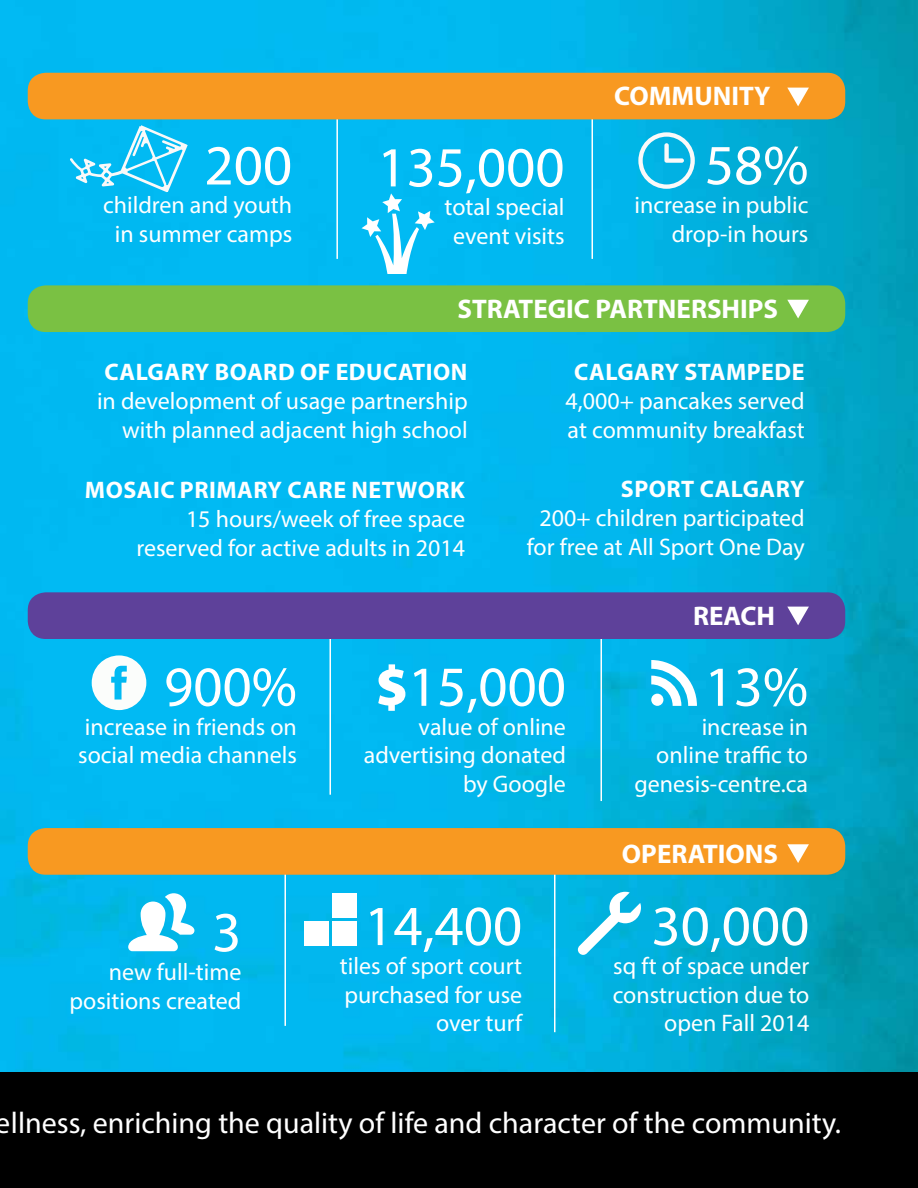
<style>
.page{position:relative;width:918px;height:1188px;background:#fff}
.page>*{position:absolute;margin:0;border:0;box-sizing:border-box;transform-origin:0 0}
.t1{font:57px "Myriad Pro";color:#fff}
.t2{font:30px "Myriad Pro";color:#fff}
.t3{font:700 27px "Myriad Pro";color:#fff}
.t4{font:24px/28.8px "Myriad Pro";color:#fff;text-align:right}
.t5{font:700 24px "Myriad Pro";letter-spacing:.02em;color:#fff}
.s1{font-weight:900}
</style>
<div class="page">
<img style="left:0;top:0;width:918px;height:1073px">
<hr style="left:329px;top:622px;width:2px;height:173px;background:#fff">
<hr style="left:284px;top:854px;width:2px;height:172px;background:#fff">
<hr style="left:601px;top:622px;width:1px;height:179px;background:#fff">
<hr style="left:554px;top:854px;width:2px;height:178px;background:#fff">
<hr style="left:336px;top:91px;width:2px;height:168px;background:#fff">
<hr style="left:592px;top:91px;width:1px;height:168px;background:#fff">
<div style="left:0;top:1073px;width:918px;height:115px;background:#000"></div>
<div style="left:28px;top:73px;width:817px;height:46px;background:#f89921;border-radius:18px"></div>
<div style="left:28px;top:285px;width:817px;height:47px;background:#7ac143;border-radius:18px"></div>
<div style="left:28px;top:592px;width:817px;height:47px;background:#5e419a;border-radius:18px"></div>
<div style="left:28px;top:828px;width:817px;height:47px;background:#f89921;border-radius:18px"></div>
<svg style="left:787px;top:88px;width:22px;height:18px"></svg>
<svg style="left:787px;top:300px;width:22px;height:18px"></svg>
<svg style="left:787px;top:607px;width:22px;height:18px"></svg>
<svg style="left:787px;top:844px;width:22px;height:19px"></svg>
<svg style="left:638px;top:132px;width:57px;height:57px"></svg>
<svg style="left:651px;top:660px;width:46px;height:46px"></svg>
<svg style="left:92px;top:655px;width:54px;height:55px"></svg>
<svg style="left:578px;top:892px;width:63px;height:63px"></svg>
<svg style="left:128px;top:893px;width:66px;height:58px"></svg>
<div style="left:304px;top:921px;width:25px;height:25px;background:#fff"></div>
<div style="left:332px;top:893px;width:25px;height:25px;background:#fff"></div>
<div style="left:332px;top:921px;width:25px;height:25px;background:#fff"></div>
<svg style="left:361px;top:193px;width:74px;height:81px"></svg>
<svg style="left:70px;top:125px;width:118px;height:67px;background:#2ec5f3"></svg>
<h1 class="t1" style="left:204px;top:130px;width:89px">200</h1>
<p class="t4" style="left:103px;top:190px;width:191px;text-align:center">children and youth in summer camps</p>
<h1 class="t1" style="left:377px;top:132px;width:189px">135,000</h1>
<p class="t4" style="left:445px;top:192px;width:122px;text-align:center">total special event visits</p>
<p class="t3" style="left:614px;top:79px;width:37px">COMMU</p>
<p class="t3" style="left:713px;top:79px;width:32px">NITY</p>
<h1 class="t1" style="left:705px;top:130px;width:105px">58%</h1>
<p class="t4" style="left:634px;top:190px;width:176px">increase in public drop-in hours</p>
<p class="t3" style="left:457px;top:292px;width:30px">STRATEGI</p>
<p class="t3" style="left:574px;top:292px;width:38px">C PART</p>
<p class="t3" style="left:658px;top:292px;width:122px">NERSHIPS</p>
<p class="t5" style="left:105px;top:357px;width:361px">CALGARY BOARD OF EDUCATION</p>
<p class="t4" style="left:97px;top:386px;width:372px">in development of usage partnership with planned adjacent high school</p>
<p class="t5" style="left:85px;top:475px;width:382px">MOSAIC PRIMARY CARE NETWORK</p>
<p class="t4" style="left:136px;top:504px;width:330px">15 hours/week of free space reserved for active adults in 2014</p>
<p class="t5" style="left:574px;top:357px;width:232px">CALGARY STAMPEDE</p>
<p class="t4" style="left:566px;top:386px;width:241px;text-align:left">4,000+ pancakes served at community breakfast</p>
<p class="t5" style="left:621px;top:474px;width:185px">SPORT CALGARY</p>
<p class="t4" style="left:527px;top:503px;width:279px;text-align:center">200+ children participated for free at All Sport One Day</p>
<p class="t3" style="left:693px;top:599px;width:84px">REACH</p>
<h1 class="t1" style="left:164px;top:652px;width:134px">900%</h1>
<p class="t4" style="left:78px;top:712px;width:220px;text-align:left">increase in friends on social media channels</p>
<h1 class="t1" style="left:212px;top:897px;width:31px">3</h1>
<p class="t4" style="left:70px;top:957px;width:173px">new full-time positions created</p>
<h1 class="t1" style="left:375px;top:652px;width:192px"><span class="s1">$</span>15,000</h1>
<p class="t4" style="left:364px;top:712px;width:204px">value of online advertising donated by Google</p>
<h1 class="t1" style="left:364px;top:891px;width:160px">14,400</h1>
<p class="t4" style="left:340px;top:951px;width:184px">tiles of sport court purchased for use over turf</p>
<h1 class="t1" style="left:704px;top:652px;width:105px">13%</h1>
<p class="t4" style="left:634px;top:712px;width:175px">increase in online traffic to genesis-centre.ca</p>
<p class="t3" style="left:622px;top:836px;width:17px">OPERATIO</p>
<p class="t3" style="left:745px;top:836px;width:35px">NS</p>
<h1 class="t1" style="left:651px;top:891px;width:160px">30,000</h1>
<p class="t4" style="left:613px;top:951px;width:198px">sq ft of space under construction due to open Fall 2014</p>
<p class="t2" style="left:-4px;top:1104px;width:847px">ellness, enriching the quality of life and character of the community.</p>
</div>
